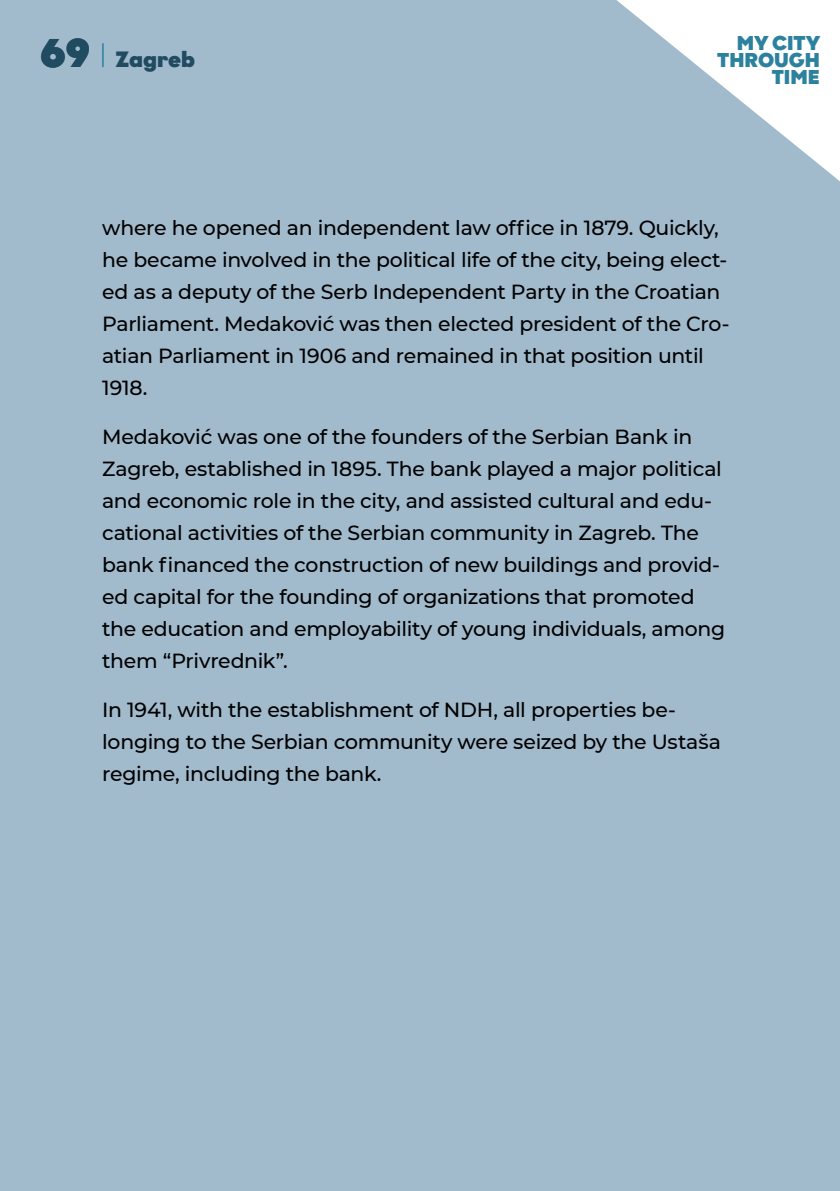
<style>
.page{position:relative;width:840px;height:1191px;background:#fff}
.page>*{position:absolute;margin:0;border:0;box-sizing:border-box;transform-origin:0 0}
.t1{font:900 40px "Graphit";color:#214b61}
.t2{font:900 22px "Graphit";color:#214b61}
.t3{font:500 20.4px/32px "Montserrat";letter-spacing:-.015em;color:#000}
.t4{font:900 20px/17.2px "Graphit";color:#2c829e;text-align:right}
</style>
<div class="page">
<div style="left:0;top:0;width:839px;height:1191px;background:#a1bacc"></div>
<svg style="left:616px;top:0;width:223px;height:181px"></svg>
<hr style="left:102px;top:43px;width:2px;height:24px;background:#2c829e">
<h1 class="t1" style="left:40px;top:27px;width:51px">69</h1>
<p class="t4" style="left:716px;top:34px;width:105px">MY CITY<br>THROUGH<br>TIME</p>
<p class="t2" style="left:115px;top:45px;width:81px">Zagreb</p>
<p class="t3" style="left:102px;top:211px;width:628px">where he opened an independent law office in 1879. Quickly, he became involved in the political life of the city, being elect&shy;ed as a deputy of the Serb Independent Party in the Croatian Parliament. Medaković was then elected president of the Cro&shy;atian Parliament in 1906 and remained in that position until 1918.</p>
<p class="t3" style="left:102px;top:420px;width:624px">Medaković was one of the founders of the Serbian Bank in Zagreb, established in 1895. The bank played a major political and economic role in the city, and assisted cultural and edu&shy;cational activities of the Serbian community in Zagreb. The bank financed the construction of new buildings and provid&shy;ed capital for the founding of organizations that promoted the education and employability of young individuals, among them “Privrednik”.</p>
<p class="t3" style="left:102px;top:693px;width:620px">In 1941, with the establishment of NDH, all properties be&shy;longing to the Serbian community were seized by the Ustaša regime, including the bank.</p>
</div>
